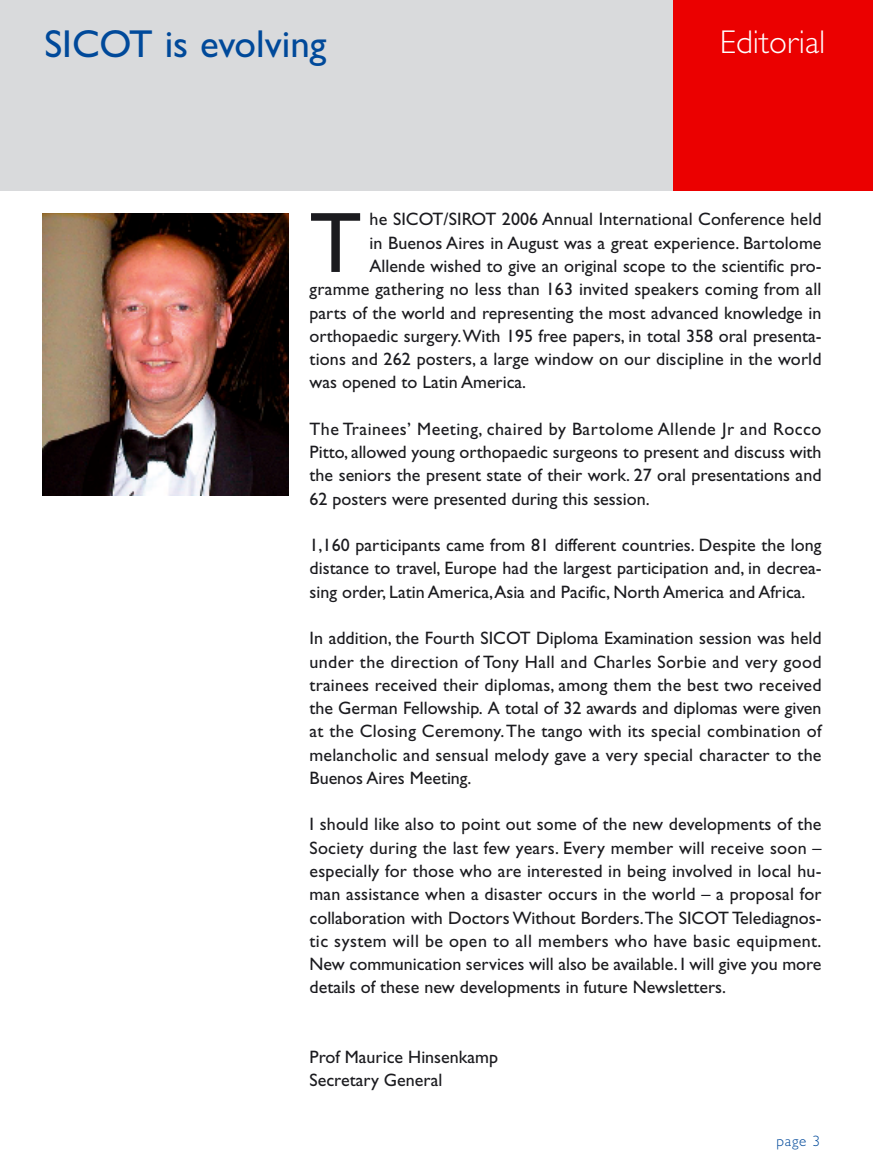
<style>
.page{position:relative;width:873px;height:1171px;background:#fff}
.page>*{position:absolute;margin:0;border:0;box-sizing:border-box;transform-origin:0 0}
.t1{font:86.1px "Gill Sans";color:#1b1b1f}
.t2{font:39px "Gill Sans";color:#00499a}
.t3{font:300 33px "Gill Sans";color:#fff}
.t4{font:18px/23.2px "Gill Sans";color:#1b1b1f;text-align:justify}
.t5{font:300 15px "Gill Sans";color:#00499a}
</style>
<div class="page">
<svg style="left:0;top:0;width:872px;height:496px"></svg>
<h2 class="t2" style="left:44px;top:31px;width:283px">SICOT is evolving</h2>
<h3 class="t3" style="left:719px;top:30px;width:107px">Editorial</h3>
<h1 class="t1" style="left:309px;top:213px;width:54px">T</h1>
<p class="t4" style="left:369px;top:210px;width:453px">he SICOT/SIROT 2006 Annual International Conference held</p>
<p class="t4" style="left:369px;top:233px;width:453px">in Buenos Aires in August was a great experience. Bartolome</p>
<p class="t4" style="left:369px;top:256px;width:453px">Allende wished to give an original scope to the scientific pro-</p>
<p class="t4" style="left:309px;top:279px;width:513px">gramme gathering no less than 163 invited speakers coming from all</p>
<p class="t4" style="left:309px;top:303px;width:513px">parts of the world and representing the most advanced knowledge in</p>
<p class="t4" style="left:309px;top:326px;width:513px">orthopaedic surgery.With 195 free papers, in total 358 oral presenta-</p>
<p class="t4" style="left:309px;top:349px;width:513px">tions and 262 posters, a large window on our discipline in the world</p>
<p class="t4" style="left:309px;top:372px;width:218px">was opened to Latin America.</p>
<p class="t4" style="left:309px;top:419px;width:513px">The Trainees’ Meeting, chaired by Bartolome Allende Jr and Rocco Pitto, allowed young orthopaedic surgeons to present and discuss with the seniors the present state of their work. 27 oral presentations and 62 posters were presented during this session.</p>
<p class="t4" style="left:309px;top:535px;width:513px">1,160 participants came from 81 different countries. Despite the long distance to travel, Europe had the largest participation and, in decrea&shy;sing order, Latin America,Asia and Pacific, North America and Africa.</p>
<p class="t4" style="left:309px;top:628px;width:513px">In addition, the Fourth SICOT Diploma Examination session was held under the direction of Tony Hall and Charles Sorbie and very good trainees received their diplomas, among them the best two received the German Fellowship. A total of 32 awards and diplomas were given at the Closing Ceremony.The tango with its special combination of melancholic and sensual melody gave a very special character to the Buenos Aires Meeting.</p>
<p class="t4" style="left:309px;top:814px;width:513px">I should like also to point out some of the new developments of the Society during the last few years. Every member will receive soon – especially for those who are interested in being involved in local hu&shy;man assistance when a disaster occurs in the world – a proposal for collaboration with Doctors Without Borders.The SICOT Telediagnos&shy;tic system will be open to all members who have basic equipment.<br>New communication services will also be available. I will give you more details of these new developments in future Newsletters.</p>
<p class="t4" style="left:309px;top:1047px;width:190px">Prof Maurice Hinsenkamp<br>Secretary General</p>
<p class="t5" style="left:776px;top:1135px;width:45px">page 3</p>
</div>
